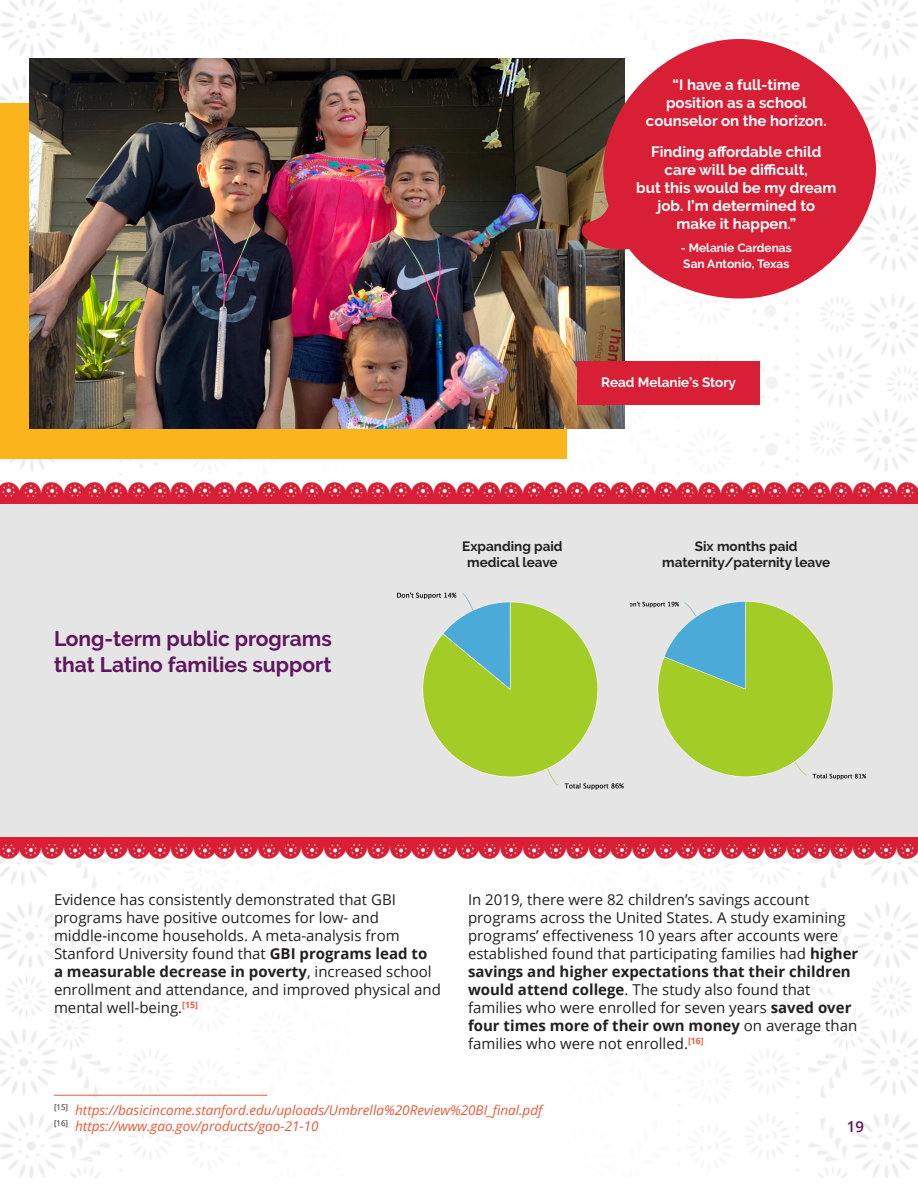
<style>
.page{position:relative;width:918px;height:1188px;background:#fff}
.page>*{position:absolute;margin:0;border:0;box-sizing:border-box;transform-origin:0 0}
.t1{font:700 21px/25.2px "Raleway";color:#60155e}
.t2{font:15px/18px "Open Sans";color:#231f20}
.t3{font:700 15px/18px "Raleway";color:#fff;text-align:center}
.t4{font:600 15px "Open Sans";color:#60155e}
.t5{font:italic 13.5px "Open Sans";color:#ea5b3a}
.t6{font:700 13.5px/16.2px "Raleway";color:#231f20;text-align:center}
.t7{font:700 13.5px "Raleway";color:#fff}
.t8{font:700 12px "Raleway";color:#fff}
.s1{font-weight:700}
</style>
<div class="page">
<img style="left:624px;top:0;width:294px;height:967px">
<svg style="left:784px;top:951px;width:91px;height:46px"></svg>
<img style="left:0;top:0;width:195px;height:967px">
<svg style="left:43px;top:951px;width:91px;height:46px"></svg>
<div style="left:0;top:104px;width:566px;height:355px;background:#fcb41c"></div>
<hr style="left:54px;top:1095px;width:213px;height:1px;background:#ea5b3a">
<img style="left:30px;top:58px;width:594px;height:371px">
<svg style="left:603px;top:39px;width:273px;height:261px"></svg>
<svg style="left:581px;top:198px;width:27px;height:57px;background:#a85047"></svg>
<svg style="left:608px;top:43px;width:262px;height:252px;background:#d94052"></svg>
<div style="left:0;top:504px;width:918px;height:345px;background:#e5e5e5"></div>
<img style="left:630px;top:601px;width:237px;height:179px">
<img style="left:397px;top:592px;width:227px;height:198px">
<img style="left:0;top:480px;width:83px;height:24px">
<img style="left:83px;top:480px;width:130px;height:24px">
<img style="left:213px;top:480px;width:705px;height:24px">
<img style="left:0;top:837px;width:83px;height:24px">
<img style="left:83px;top:837px;width:130px;height:24px">
<img style="left:213px;top:837px;width:705px;height:24px">
<div style="left:577px;top:362px;width:183px;height:43px;background:#d91f35"></div>
<p class="t3" style="left:646px;top:76px;width:182px">“I have a full-time position as a school counselor on the horizon.</p>
<p class="t3" style="left:636px;top:143px;width:202px">Finding affordable child care will be difficult,<br>but this would be my dream job. I’m determined to make it happen.”</p>
<p class="t8" style="left:681px;top:241px;width:112px">- Melanie Cardenas</p>
<p class="t8" style="left:683px;top:257px;width:108px">San Antonio, Texas</p>
<p class="t7" style="left:601px;top:374px;width:136px">Read Melanie’s Story</p>
<p class="t1" style="left:54px;top:626px;width:279px">Long-term public programs that Latino families support</p>
<p class="t6" style="left:462px;top:538px;width:102px">Expanding paid medical leave</p>
<p class="t6" style="left:662px;top:538px;width:170px">Six months paid maternity/paternity leave</p>
<p class="t2" style="left:54px;top:890px;width:388px">Evidence has consistently demonstrated that GBI programs have positive outcomes for low- and middle-income households. A meta-analysis from Stanford University found that <span class="s1">GBI programs lead to<br>a measurable decrease in poverty</span>, increased school enrollment and attendance, and improved physical and mental well-being.<sup>[15]</sup></p>
<p class="t2" style="left:468px;top:890px;width:392px">In 2019, there were 82 children’s savings account programs across the United States. A study examining programs’ effectiveness 10 years after accounts were established found that participating families had <span class="s1">higher savings and higher expectations that their children would attend college</span>. The study also found that families who were enrolled for seven years <span class="s1">saved over four times more of their own money</span> on average than families who were not enrolled.<sup>[16]</sup></p>
<p class="t5" style="left:54px;top:1100px;width:490px"><sup>[15]</sup> https://basicincome.stanford.edu/uploads/Umbrella%20Review%20BI_final.pdf</p>
<p class="t5" style="left:54px;top:1117px;width:266px"><sup>[16]</sup> https://www.gao.gov/products/gao-21-10</p>
<p class="t4" style="left:847px;top:1116px;width:19px">19</p>
</div>
